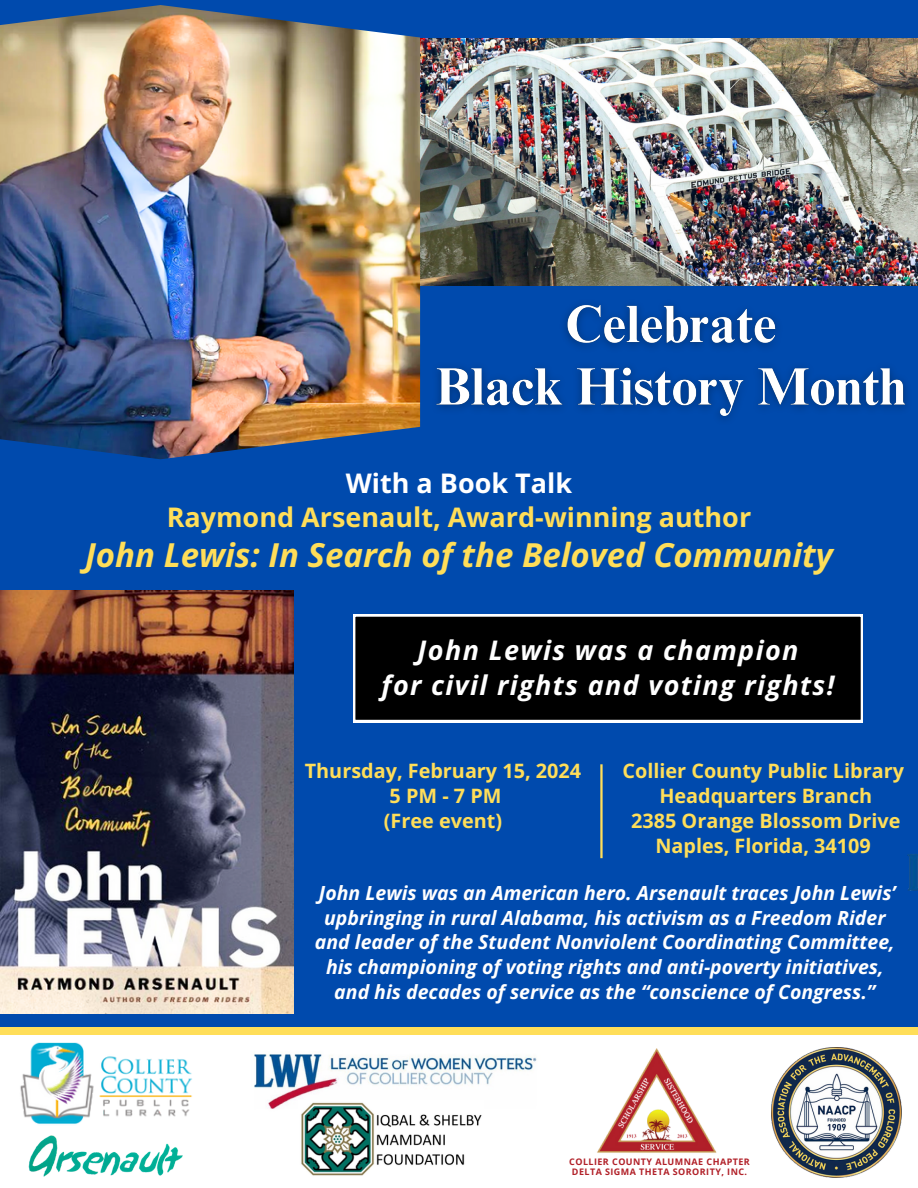
<style>
.page{position:relative;width:918px;height:1188px;background:#004aad}
.page>*{position:absolute;margin:0;border:0;box-sizing:border-box;transform-origin:0 0}
.t1{font:italic 700 33px "Open Sans";color:#ffde59}
.t2{font:italic 700 27px "Open Sans";letter-spacing:.05em;color:#fff}
.t3{font:700 27px "Open Sans";color:#ffde59}
.t4{font:700 27px "Open Sans";color:#fff}
.t5{font:700 19.8px "Open Sans";color:#ffde59}
.t6{font:italic 700 19.5px/24.8px "Open Sans";color:#fff;text-align:center}
.t7{font:700 9px "Open Sans";letter-spacing:.05em;color:#b12028}
</style>
<div class="page">
<img style="left:420px;top:39px;width:498px;height:246px">
<img style="left:0;top:5px;width:420px;height:454px">
<img style="left:0;top:591px;width:294px;height:423px">
<div style="left:0;top:1027px;width:918px;height:42px;background:#ffde59"></div>
<div style="left:0;top:1035px;width:918px;height:153px;background:#fff"></div>
<img style="left:20px;top:1042px;width:172px;height:82px">
<img style="left:772px;top:1048px;width:129px;height:129px">
<hr style="left:600px;top:764px;width:3px;height:94px;background:#ffde59">
<div style="left:353px;top:614px;width:510px;height:108px;background:#000"></div>
<img style="left:597px;top:1048px;width:120px;height:105px">
<img style="left:907px;top:854px;width:11px;height:37px">
<img style="left:254px;top:1054px;width:283px;height:55px">
<img style="left:299px;top:1101px;width:184px;height:75px">
<img style="left:28px;top:1135px;width:155px;height:42px">
<img style="left:436px;top:304px;width:471px;height:116px">
<p class="t4" style="left:346px;top:464px;width:228px">With a Book Talk</p>
<p class="t3" style="left:167px;top:499px;width:586px">Raymond Arsenault, Award-winning author</p>
<p class="t1" style="left:85px;top:532px;width:749px">John Lewis: In Search of the Beloved Community</p>
<p class="t2" style="left:418px;top:632px;width:382px">John Lewis was a champion</p>
<p class="t2" style="left:382px;top:666px;width:454px">for civil rights and voting rights!</p>
<p class="t5" style="left:305px;top:757px;width:278px">Thursday, February 15, 2024</p>
<p class="t5" style="left:390px;top:782px;width:113px">5PM-7PM</p>
<p class="t5" style="left:384px;top:807px;width:120px">(Free event)</p>
<p class="t5" style="left:622px;top:757px;width:283px">Collier County Public Library</p>
<p class="t5" style="left:659px;top:782px;width:214px">Headquarters Branch</p>
<p class="t5" style="left:631px;top:807px;width:271px">2385 Orange Blossom Drive</p>
<p class="t5" style="left:656px;top:832px;width:217px">Naples, Florida, 34109</p>
<p class="t6" style="left:315px;top:880px;width:582px">John Lewis was an American hero. Arsenault traces John Lewis’ upbringing in rural Alabama, his activism as a Freedom Rider and leader of the Student Nonviolent Coordinating Committee, his championing of voting rights and anti-poverty initiatives, and his decades of service as the “conscience of Congress.”</p>
<p class="t7" style="left:569px;top:1155px;width:182px">COLLIER COUNTY ALUMNAE CHAPTER</p>
<p class="t7" style="left:572px;top:1165px;width:177px">DELTA SIGMA THETA SORORITY, INC.</p>
</div>
